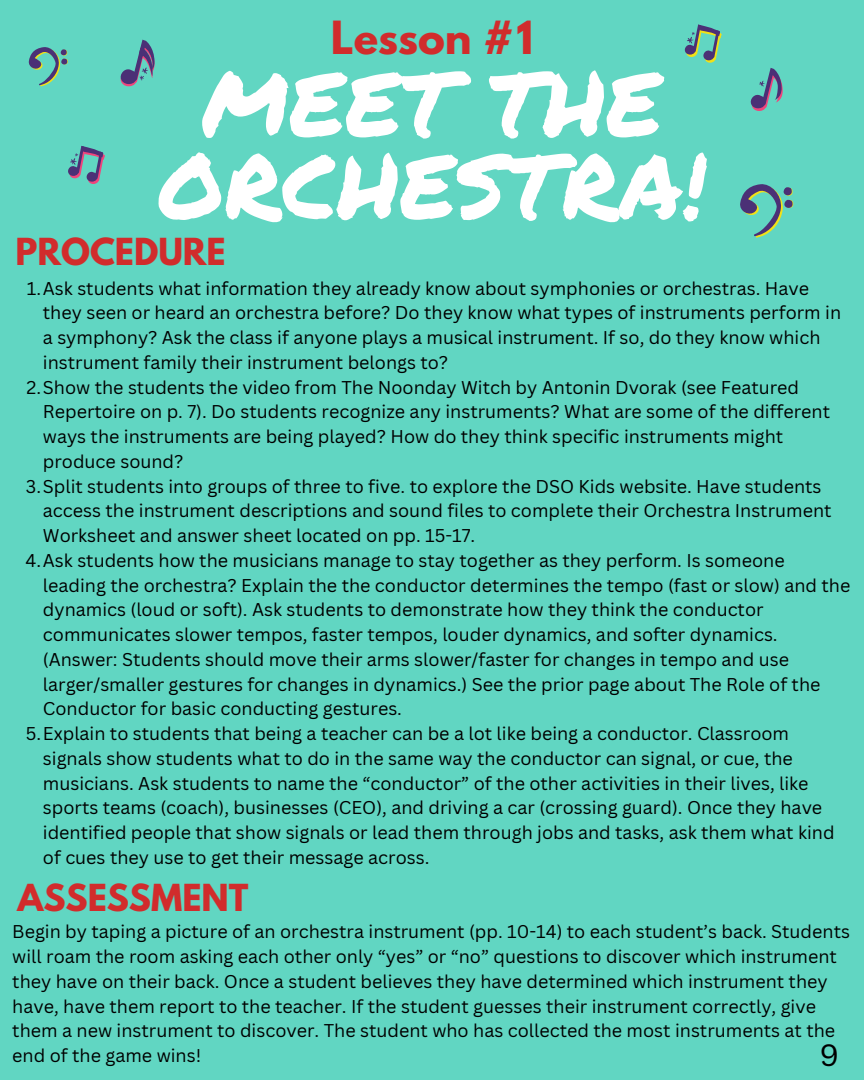
<style>
.page{position:relative;width:864px;height:1080px;background:#61d6c2}
.page>*{position:absolute;margin:0;border:0;box-sizing:border-box;transform-origin:0 0}
.t1{font:89.7px/82.3px "Permanent Marker";color:#fff;text-align:center}
.t2{font:700 40.5px "League Spartan";color:#d12c2c}
.t3{font:700 33px "League Spartan";color:#d12c2c}
.t4{font:30px "Canva Sans";color:#000}
.t5{font:18px/24.8px "Canva Sans";color:#000}
</style>
<div class="page">
<svg style="left:784px;top:188px;width:9px;height:8px"></svg>
<svg style="left:740px;top:184px;width:44px;height:54px"></svg>
<div style="left:784px;top:187px;width:8px;height:8px;background:#4b3076;border-radius:50%"></div>
<div style="left:784px;top:200px;width:9px;height:8px;background:#4b3076;border-radius:50%"></div>
<svg style="left:685px;top:25px;width:37px;height:38px"></svg>
<svg style="left:121px;top:40px;width:33px;height:47px"></svg>
<svg style="left:751px;top:68px;width:32px;height:43px"></svg>
<svg style="left:68px;top:146px;width:37px;height:38px"></svg>
<svg style="left:29px;top:47px;width:39px;height:39px"></svg>
<p class="t2" style="left:331px;top:17px;width:204px">Lesson #1</p>
<p class="t1" style="left:158px;top:60px;width:550px">MEET THE<br>ORCHESTRA!</p>
<h2 class="t3" style="left:16px;top:235px;width:212px">PROCEDURE</h2>
<p class="t5" style="left:43px;top:275px;width:800px;text-indent:-16px">1.Ask students what information they already know about symphonies or orchestras. Have they seen or heard an orchestra before? Do they know what types of instruments perform in a symphony? Ask the class if anyone plays a musical instrument. If so, do they know which instrument family their instrument belongs to?</p>
<p class="t5" style="left:43px;top:374px;width:789px;text-indent:-16px">2.Show the students the video from The Noonday Witch by Antonin Dvorak (see Featured Repertoire on p. 7). Do students recognize any instruments? What are some of the different ways the instruments are being played? How do they think specific instruments might produce sound?</p>
<h1 class="t5" style="left:43px;top:473px;width:790px;text-indent:-17px">3.Split students into groups of three to five. to explore the DSO Kids website. Have students access the instrument descriptions and sound files to complete their Orchestra Instrument<br>Worksheet and answer sheet located on pp. 15-17.</h1>
<p class="t5" style="left:43px;top:547px;width:809px;text-indent:-17px">4.Ask students how the musicians manage to stay together as they perform. Is someone leading the orchestra? Explain the the conductor determines the tempo (fast or slow) and the dynamics (loud or soft). Ask students to demonstrate how they think the conductor communicates slower tempos, faster tempos, louder dynamics, and softer dynamics. (Answer: Students should move their arms slower/faster for changes in tempo and use larger/smaller gestures for changes in dynamics.) See the prior page about The Role of the Conductor for basic conducting gestures.</p>
<p class="t5" style="left:43px;top:721px;width:793px;text-indent:-17px">5.Explain to students that being a teacher can be a lot like being a conductor. Classroom signals show students what to do in the same way the conductor can signal, or cue, the musicians. Ask students to name the “conductor” of the other activities in their lives, like sports teams (coach), businesses (CEO), and driving a car (crossing guard). Once they have identified people that show signals or lead them through jobs and tasks, ask them what kind of cues they use to get their message across.</p>
<h3 class="t3" style="left:17px;top:881px;width:232px">ASSESSMENT</h3>
<p class="t5" style="left:12px;top:919px;width:839px">Begin by taping a picture of an orchestra instrument (pp. 10-14) to each student’s back. Students will roam the room asking each other only “yes” or “no” questions to discover which instrument they have on their back. Once a student believes they have determined which instrument they have, have them report to the teacher. If the student guesses their instrument correctly, give them a new instrument to discover. The student who has collected the most instruments at the end of the game wins!</p>
<h3 class="t4" style="left:820px;top:1034px;width:21px">9</h3>
</div>
